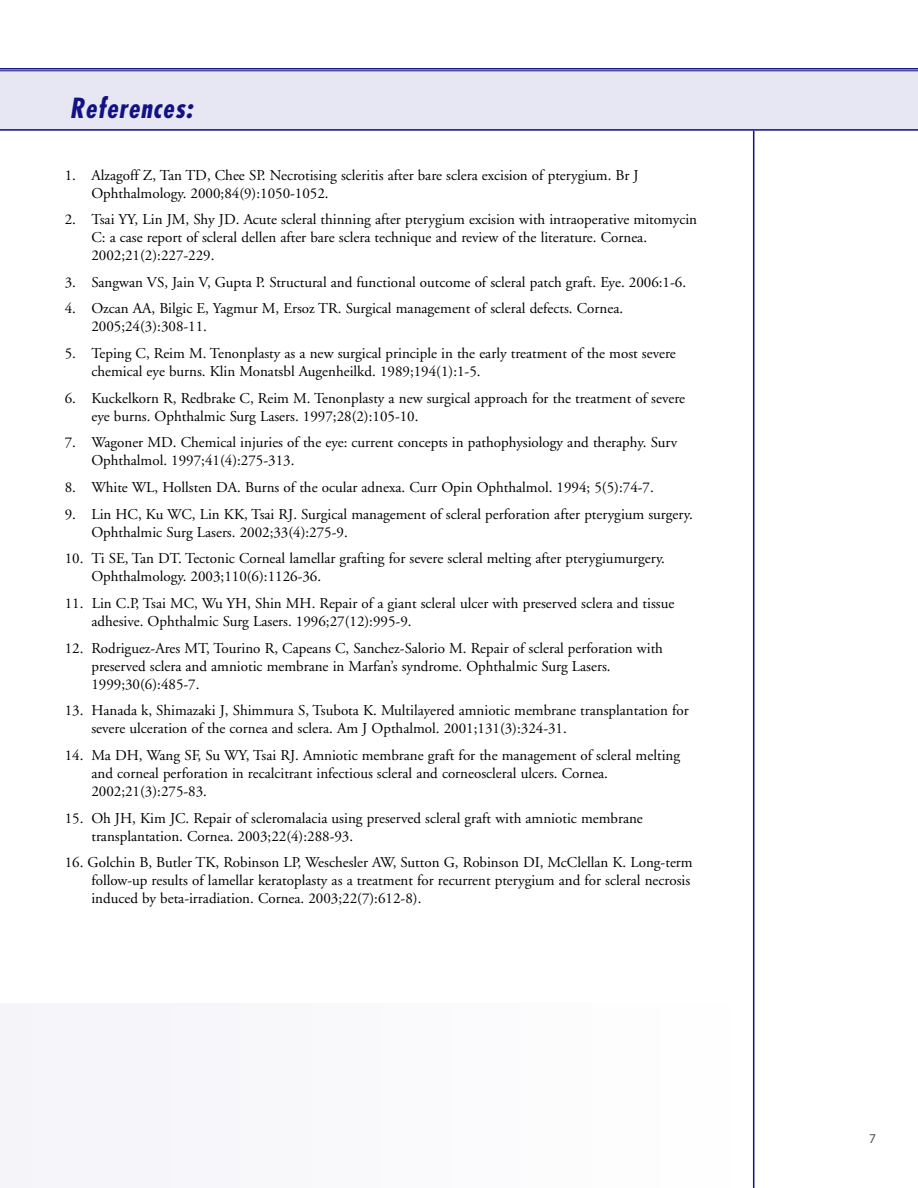
<style>
.page{position:relative;width:918px;height:1188px;background:#fff}
.page>*{position:absolute;margin:0;border:0;box-sizing:border-box;transform-origin:0 0}
.t1{font:italic 700 condensed 27px "Futura";color:#121284}
.t2{font:15px/18px "Adobe Garamond";color:#000}
.t3{font:13.5px "Myriad MM 400 600";color:#485761}
</style>
<div class="page">
<div style="left:0;top:70px;width:918px;height:61px;background:#e7e7f3"></div>
<div style="left:0;top:1003px;width:9px;height:185px;background:#f4f4f9"></div>
<div style="left:54px;top:1003px;width:25px;height:185px;background:#f5f5fa"></div>
<div style="left:124px;top:1003px;width:25px;height:185px;background:#f6f6fa"></div>
<div style="left:194px;top:1003px;width:25px;height:185px;background:#f7f7fb"></div>
<div style="left:264px;top:1003px;width:25px;height:185px;background:#f8f8fb"></div>
<div style="left:334px;top:1003px;width:24px;height:185px;background:#f9f9fc"></div>
<div style="left:404px;top:1003px;width:24px;height:185px;background:#fafafc"></div>
<div style="left:474px;top:1003px;width:24px;height:185px;background:#fbfbfd"></div>
<hr style="left:0;top:68px;width:918px;height:2px;background:#121284">
<hr style="left:0;top:71px;width:918px;height:1px;background:#121284">
<hr style="left:0;top:129px;width:918px;height:2px;background:#121284">
<hr style="left:753px;top:131px;width:1px;height:1057px;background:#121284">
<h1 class="t1" style="left:70px;top:96px;width:129px">References:</h1>
<p class="t2" style="left:91px;top:167px;width:549px;text-indent:-27px">1. Alzagoff Z, Tan TD, Chee SP. Necrotising scleritis after bare sclera excision of pterygium. Br J<br>Ophthalmology. 2000;84(9):1050-1052.</p>
<p class="t2" style="left:91px;top:212px;width:607px;text-indent:-27px">2. Tsai YY, Lin JM, Shy JD. Acute scleral thinning after pterygium excision with intraoperative mitomycin<br>C: a case report of scleral dellen after bare sclera technique and review of the literature. Cornea.<br>2002;21(2):227-229.</p>
<p class="t2" style="left:65px;top:274px;width:623px">3. Sangwan VS, Jain V, Gupta P. Structural and functional outcome of scleral patch graft. Eye. 2006:1-6.</p>
<p class="t2" style="left:91px;top:301px;width:533px;text-indent:-27px">4. Ozcan AA, Bilgic E, Yagmur M, Ersoz TR. Surgical management of scleral defects. Cornea.<br>2005;24(3):308-11.</p>
<p class="t2" style="left:91px;top:346px;width:586px;text-indent:-27px">5. Teping C, Reim M. Tenonplasty as a new surgical principle in the early treatment of the most severe chemical eye burns. Klin Monatsbl Augenheilkd. 1989;194(1):1-5.</p>
<p class="t2" style="left:91px;top:390px;width:595px;text-indent:-27px">6. Kuckelkorn R, Redbrake C, Reim M. Tenonplasty a new surgical approach for the treatment of severe eye burns. Ophthalmic Surg Lasers. 1997;28(2):105-10.</p>
<p class="t2" style="left:91px;top:435px;width:587px;text-indent:-27px">7. Wagoner MD. Chemical injuries of the eye: current concepts in pathophysiology and theraphy. Surv<br>Ophthalmol. 1997;41(4):275-313.</p>
<p class="t2" style="left:65px;top:480px;width:591px">8. White WL, Hollsten DA. Burns of the ocular adnexa. Curr Opin Ophthalmol. 1994; 5(5):74-7.</p>
<p class="t2" style="left:91px;top:506px;width:603px;text-indent:-27px">9. Lin HC, Ku WC, Lin KK, Tsai RJ. Surgical management of scleral perforation after pterygium surgery.<br>Ophthalmic Surg Lasers. 2002;33(4):275-9.</p>
<p class="t2" style="left:91px;top:551px;width:575px;text-indent:-27px">10. Ti SE, Tan DT. Tectonic Corneal lamellar grafting for severe scleral melting after pterygiumurgery.<br>Ophthalmology. 2003;110(6):1126-36.</p>
<p class="t2" style="left:91px;top:596px;width:584px;text-indent:-27px">11. Lin C.P, Tsai MC, Wu YH, Shin MH. Repair of a giant scleral ulcer with preserved sclera and tissue adhesive. Ophthalmic Surg Lasers. 1996;27(12):995-9.</p>
<p class="t2" style="left:91px;top:640px;width:573px;text-indent:-27px">12. Rodriguez-Ares MT, Tourino R, Capeans C, Sanchez-Salorio M. Repair of scleral perforation with preserved sclera and amniotic membrane in Marfan’s syndrome. Ophthalmic Surg Lasers.<br>1999;30(6):485-7.</p>
<p class="t2" style="left:91px;top:703px;width:599px;text-indent:-27px">13. Hanada k, Shimazaki J, Shimmura S, Tsubota K. Multilayered amniotic membrane transplantation for severe ulceration of the cornea and sclera. Am J Opthalmol. 2001;131(3):324-31.</p>
<p class="t2" style="left:91px;top:747px;width:590px;text-indent:-27px">14. Ma DH, Wang SF, Su WY, Tsai RJ. Amniotic membrane graft for the management of scleral melting and corneal perforation in recalcitrant infectious scleral and corneoscleral ulcers. Cornea.<br>2002;21(3):275-83.</p>
<p class="t2" style="left:91px;top:810px;width:553px;text-indent:-27px">15. Oh JH, Kim JC. Repair of scleromalacia using preserved scleral graft with amniotic membrane transplantation. Cornea. 2003;22(4):288-93.</p>
<p class="t2" style="left:91px;top:855px;width:603px;text-indent:-27px">16. Golchin B, Butler TK, Robinson LP, Weschesler AW, Sutton G, Robinson DI, McClellan K. Long-term follow-up results of lamellar keratoplasty as a treatment for recurrent pterygium and for scleral necrosis induced by beta-irradiation. Cornea. 2003;22(7):612-8).</p>
<p class="t3" style="left:869px;top:1133px;width:8px">7</p>
</div>
